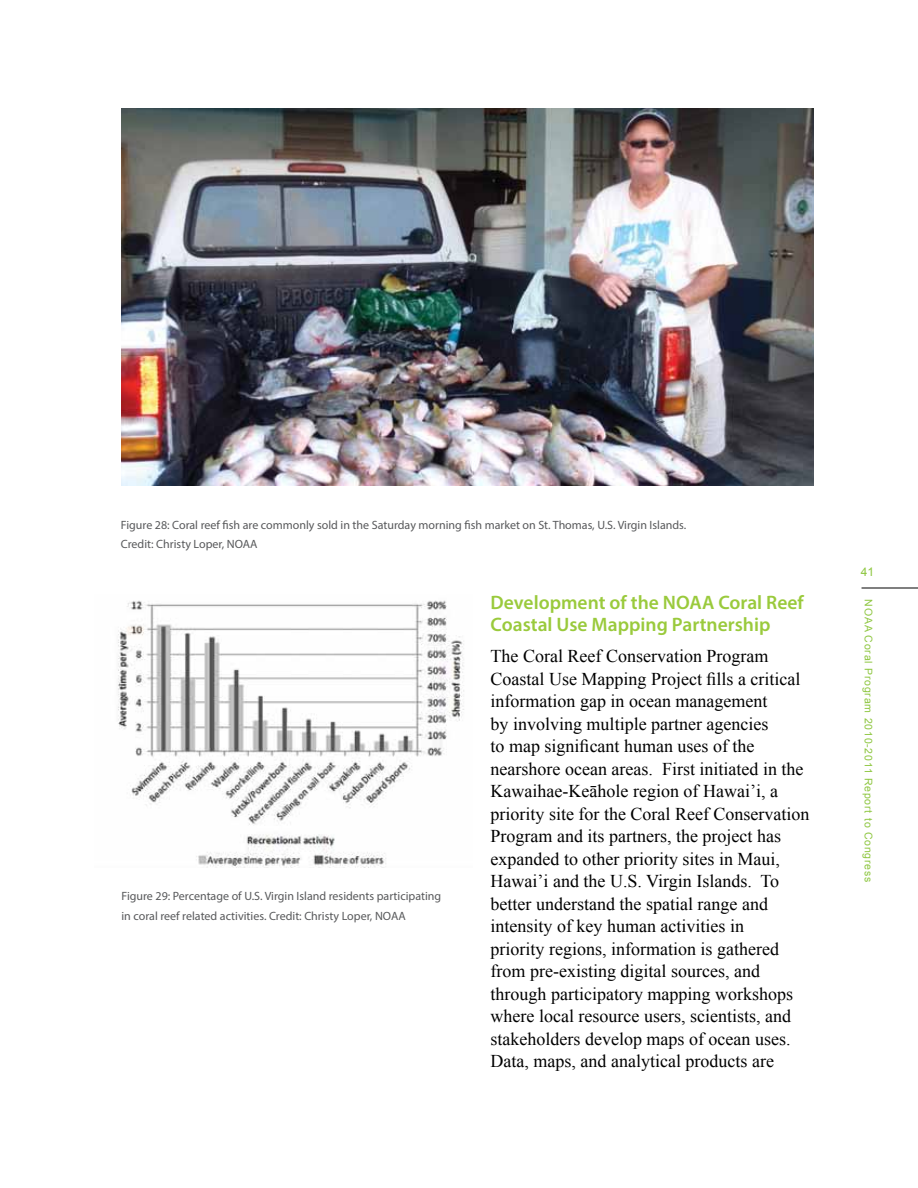
<style>
.page{position:relative;width:918px;height:1188px;background:#fff}
.page>*{position:absolute;margin:0;border:0;box-sizing:border-box;transform-origin:0 0}
.t1{font:600 19.5px/22.5px "Myriad Pro";color:#9aca3c}
.t2{font:18px/22.5px "Times New Roman";color:#000}
.t3{font:12px/19.5px "Myriad Pro";color:#58595b}
.t4{font:12px "Arial";color:#8dc63f}
.t5{font:10.5px "Arial";letter-spacing:.075em;color:#8dc63f}
</style>
<div class="page">
<hr style="left:862px;top:588px;width:56px;height:1px;background:#000">
<img style="left:122px;top:108px;width:691px;height:378px">
<img style="left:118px;top:600px;width:346px;height:267px">
<p class="t3" style="left:121px;top:515px;width:567px">Figure 28: Coral reef fish are commonly sold in the Saturday morning fish market on St. Thomas, U.S. Virgin Islands.<br>Credit: Christy Loper, NOAA</p>
<p class="t3" style="left:122px;top:886px;width:321px">Figure 29: Percentage of U.S. Virgin Island residents participating in coral reef related activities. Credit: Christy Loper, NOAA</p>
<p class="t1" style="left:491px;top:590px;width:315px">Development of the NOAA Coral Reef<br>Coastal Use Mapping Partnership</p>
<p class="t2" style="left:491px;top:645px;width:320px">The Coral Reef Conservation Program Coastal Use Mapping Project fills a critical information gap in ocean management<br>by involving multiple partner agencies<br>to map significant human uses of the nearshore ocean areas. First initiated in the Kawaihae-Keāhole region of Hawai’i, a priority site for the Coral Reef Conservation Program and its partners, the project has expanded to other priority sites in Maui, Hawai’i and the U.S. Virgin Islands. To better understand the spatial range and intensity of key human activities in<br>priority regions, information is gathered from pre-existing digital sources, and through participatory mapping workshops where local resource users, scientists, and stakeholders develop maps of ocean uses.<br>Data, maps, and analytical products are</p>
<p class="t4" style="left:861px;top:564px;width:15px">41</p>
<p class="t5" style="left:875px;top:599px;width:284px;rotate:90deg">NOAA Coral Program 2010-2011 Report to Congress</p>
</div>
